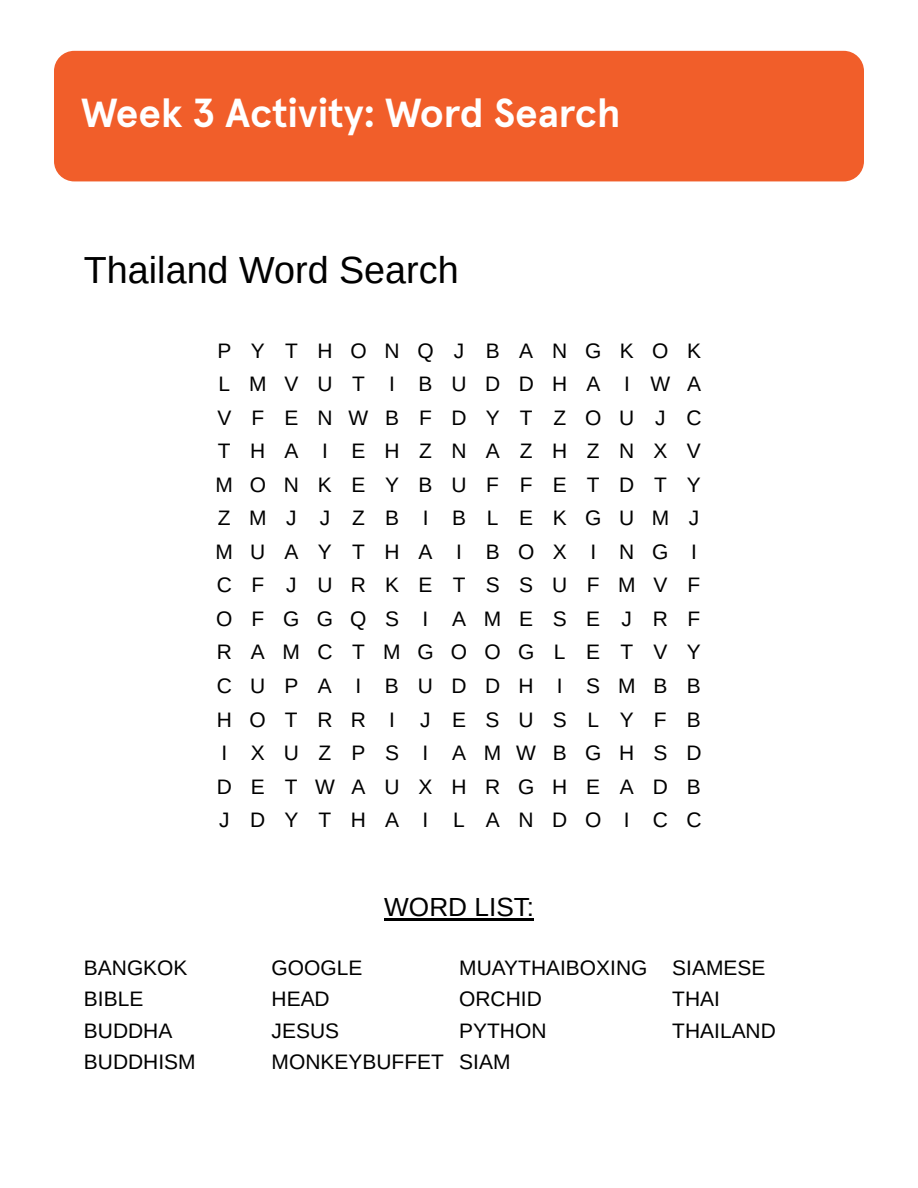
<style>
.page{position:relative;width:918px;height:1188px;background:#fff}
.page>*{position:absolute;margin:0;border:0;box-sizing:border-box;transform-origin:0 0}
.t1{font:700 40.5px "Apercu Pro";color:#fff}
.t2{font:37.8px "Liberation Sans";color:#000}
.t3{font:26.25px "Liberation Sans";color:#000}
.t4{font:21px/33.6px "Liberation Sans";letter-spacing:.905em;color:#000}
.t5{font:21px/31.5px "Liberation Sans";color:#000}
</style>
<div class="page">
<div style="left:54px;top:51px;width:810px;height:130px;background:#f15e2a;border-radius:20px"></div>
<hr style="left:384px;top:918px;width:150px;height:2px;background:#000">
<h1 class="t1" style="left:81px;top:98px;width:541px">Week 3 Activity: Word Search</h1>
<h2 class="t2" style="left:84px;top:256px;width:376px">Thailand Word Search</h2>
<p class="t4" style="left:216px;top:335px;width:487px">PYTHONQJ BANGKOK<br>LMVUT I BUDDHA IWA<br>VFENWBFDYTZOUJC<br>THA I EHZNAZHZNXV<br>MONKEYBUFFETDTY<br>ZMJ JZB I BLEKGUMJ<br>MUAYTHA I BOX I NG I<br>CF JURKETSSUFMVF<br>OFGGQS I AMESEJRF<br>RAMCTMGOOGLETVY<br>CUPA I BUDDH I SMBB<br>HOTRR I JESUSLYFB<br>I XUZPS I AMWBGHSD<br>DETWAUXHRGHEADB<br>JDYTHA I LANDO I CC</p>
<p class="t3" style="left:384px;top:897px;width:151px">WORD LIST:</p>
<p class="t5" style="left:84px;top:954px;width:113px">BANGKOK<br>BIBLE<br>BUDDHA<br>BUDDHISM</p>
<p class="t5" style="left:272px;top:954px;width:174px">GOOGLE<br>HEAD<br>JESUS<br>MONKEYBUFFET</p>
<p class="t5" style="left:459px;top:954px;width:190px">MUAYTHAIBOXING<br>ORCHID<br>PYTHON<br>SIAM</p>
<p class="t5" style="left:672px;top:954px;width:105px">SIAMESE<br>THAI<br>THAILAND</p>
</div>
